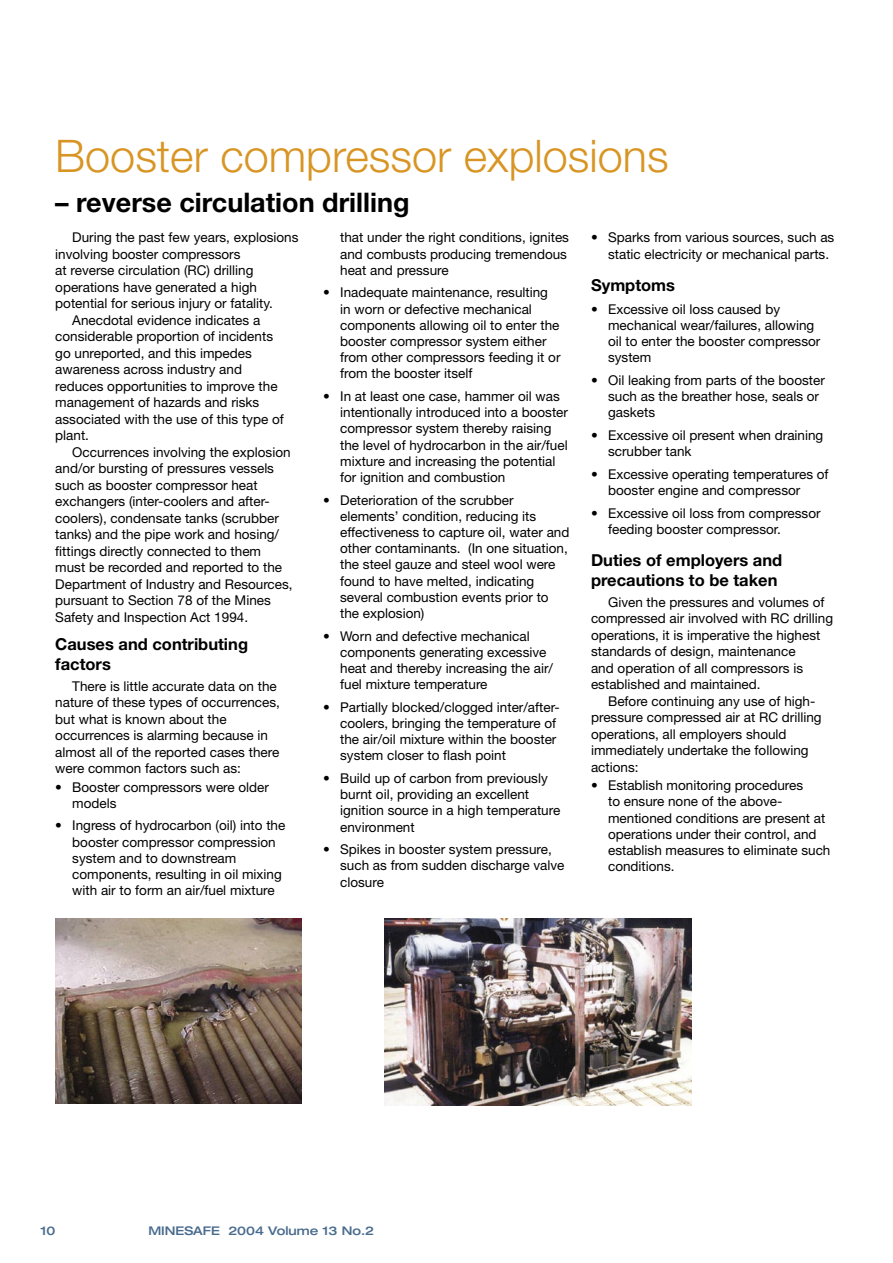
<style>
.page{position:relative;width:893px;height:1263px;background:#fff}
.page>*{position:absolute;margin:0;border:0;box-sizing:border-box;transform-origin:0 0}
.heading{font:300 45px "Helvetica Neue";color:#d89523}
.heading-2{font:700 27px "Helvetica Neue";color:#000}
.sub_head{font:700 16.5px/19.8px "Helvetica Neue";color:#000}
.dotpoint{font:13.5px/16.2px "Helvetica Neue";color:#000}
.body_text{font:13.5px/16.5px "Helvetica Neue";color:#000}
.t1{font:500 expanded 12px "Helvetica Neue";color:#496b8e}
</style>
<div class="page">
<img style="left:55px;top:918px;width:247px;height:185px">
<img style="left:384px;top:918px;width:307px;height:188px">
<p class="heading" style="left:55px;top:128px;width:615px">Booster compressor explosions</p>
<p class="heading-2" style="left:55px;top:186px;width:356px">– reverse circulation drilling</p>
<p class="body_text" style="left:55px;top:229px;width:245px;text-indent:17px">During the past few years, explosions involving booster compressors<br>at reverse circulation (RC) drilling operations have generated a high potential for serious injury or fatality.</p>
<p class="body_text" style="left:55px;top:312px;width:230px;text-indent:17px">Anecdotal evidence indicates a considerable proportion of incidents go unreported, and this impedes awareness across industry and reduces opportunities to improve the management of hazards and risks associated with the use of this type of plant.</p>
<p class="body_text" style="left:55px;top:444px;width:239px;text-indent:17px">Occurrences involving the explosion and/or bursting of pressures vessels such as booster compressor heat exchangers (inter-coolers and after&shy;coolers), condensate tanks (scrubber tanks) and the pipe work and hosing/ fittings directly connected to them must be recorded and reported to the Department of Industry and Resources, pursuant to Section 78 of the Mines Safety and Inspection Act 1994.</p>
<p class="sub_head" style="left:55px;top:634px;width:194px">Causes and contributing factors</p>
<p class="body_text" style="left:55px;top:677px;width:226px;text-indent:17px">There is little accurate data on the nature of these types of occurrences, but what is known about the occurrences is alarming because in almost all of the reported cases there were common factors such as:</p>
<p class="dotpoint" style="left:72px;top:778px;width:198px;text-indent:-17px">• Booster compressors were older models</p>
<p class="dotpoint" style="left:72px;top:817px;width:215px;text-indent:-17px">• Ingress of hydrocarbon (oil) into the booster compressor compression system and to downstream components, resulting in oil mixing with air to form an air/fuel mixture</p>
<p class="dotpoint" style="left:340px;top:229px;width:230px">that under the right conditions, ignites and combusts producing tremendous heat and pressure</p>
<p class="dotpoint" style="left:340px;top:284px;width:222px;text-indent:-17px">• Inadequate maintenance, resulting in worn or defective mechanical components allowing oil to enter the booster compressor system either from other compressors feeding it or from the booster itself</p>
<p class="dotpoint" style="left:340px;top:388px;width:229px;text-indent:-17px">• In at least one case, hammer oil was intentionally introduced into a booster compressor system thereby raising the level of hydrocarbon in the air/fuel mixture and increasing the potential for ignition and combustion</p>
<p class="dotpoint" style="left:340px;top:491px;width:231px;text-indent:-17px">• Deterioration of the scrubber elements’ condition, reducing its effectiveness to capture oil, water and other contaminants. (In one situation, the steel gauze and steel wool were found to have melted, indicating several combustion events prior to the explosion)</p>
<p class="dotpoint" style="left:340px;top:627px;width:214px;text-indent:-17px">• Worn and defective mechanical components generating excessive heat and thereby increasing the air/ fuel mixture temperature</p>
<p class="dotpoint" style="left:340px;top:699px;width:221px;text-indent:-17px">• Partially blocked/clogged inter/after&shy;coolers, bringing the temperature of the air/oil mixture within the booster system closer to flash point</p>
<p class="dotpoint" style="left:340px;top:770px;width:222px;text-indent:-17px">• Build up of carbon from previously burnt oil, providing an excellent ignition source in a high temperature environment</p>
<p class="dotpoint" style="left:340px;top:841px;width:226px;text-indent:-17px">• Spikes in booster system pressure, such as from sudden discharge valve closure</p>
<p class="dotpoint" style="left:608px;top:229px;width:228px;text-indent:-17px">• Sparks from various sources, such as static electricity or mechanical parts.</p>
<p class="sub_head" style="left:591px;top:275px;width:86px">Symptoms</p>
<p class="dotpoint" style="left:608px;top:301px;width:214px;text-indent:-17px">• Excessive oil loss caused by mechanical wear/failures, allowing oil to enter the booster compressor system</p>
<p class="dotpoint" style="left:608px;top:372px;width:218px;text-indent:-17px">• Oil leaking from parts of the booster such as the breather hose, seals or gaskets</p>
<p class="dotpoint" style="left:608px;top:427px;width:217px;text-indent:-17px">• Excessive oil present when draining scrubber tank</p>
<p class="dotpoint" style="left:608px;top:466px;width:222px;text-indent:-17px">• Excessive operating temperatures of booster engine and compressor</p>
<p class="dotpoint" style="left:608px;top:504px;width:214px;text-indent:-17px">• Excessive oil loss from compressor feeding booster compressor.</p>
<p class="sub_head" style="left:591px;top:550px;width:193px">Duties of employers and precautions to be taken</p>
<p class="body_text" style="left:591px;top:593px;width:244px;text-indent:17px">Given the pressures and volumes of compressed air involved with RC drilling operations, it is imperative the highest standards of design, maintenance<br>and operation of all compressors is established and maintained.</p>
<p class="body_text" style="left:591px;top:692px;width:232px;text-indent:17px">Before continuing any use of high&shy;pressure compressed air at RC drilling operations, all employers should immediately undertake the following actions:</p>
<p class="dotpoint" style="left:608px;top:777px;width:224px;text-indent:-17px">• Establish monitoring procedures<br>to ensure none of the above&shy;mentioned conditions are present at operations under their control, and establish measures to eliminate such conditions.</p>
<p class="t1" style="left:40px;top:1223px;width:16px">10</p>
<p class="t1" style="left:148px;top:1223px;width:227px">MINESAFE 2004 Volume 13 No.2</p>
</div>
